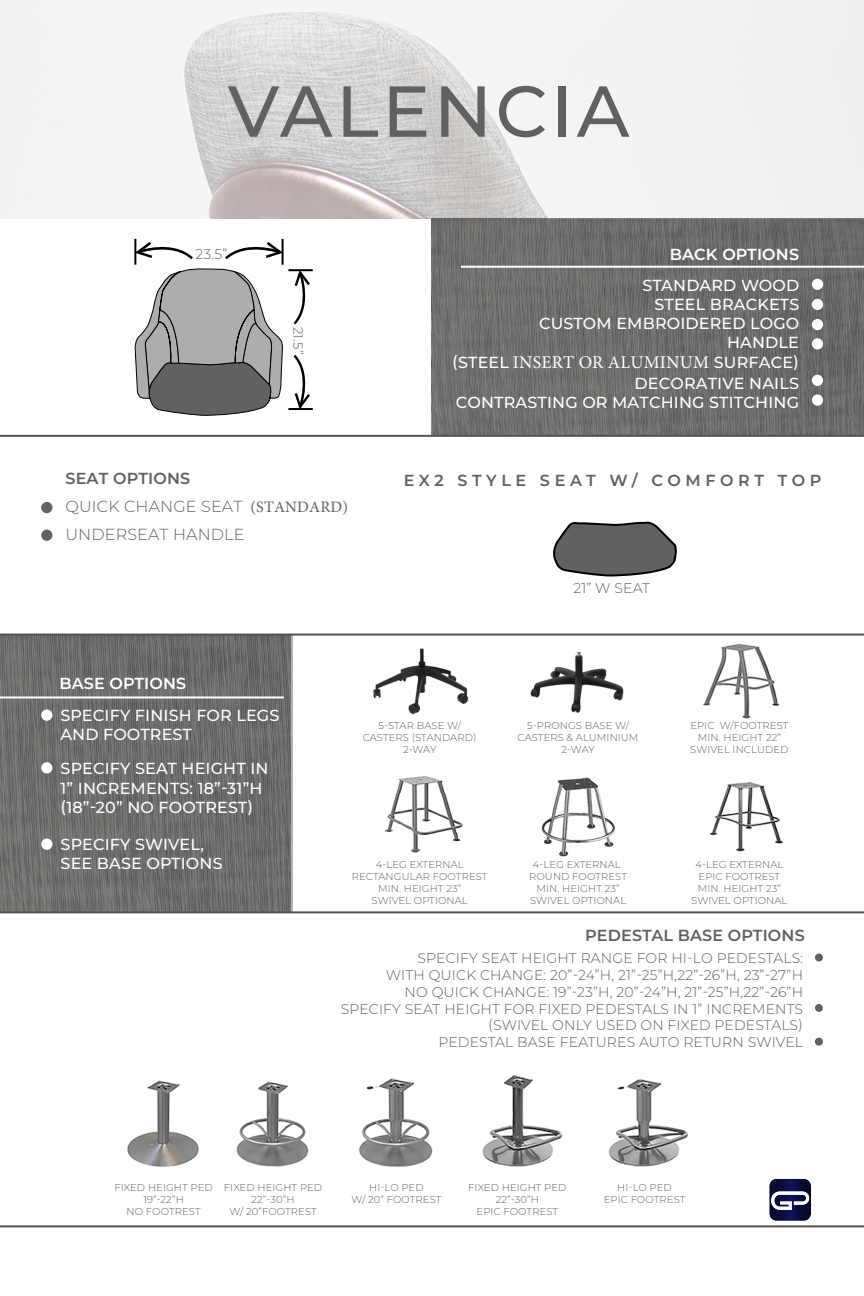
<style>
.page{position:relative;width:864px;height:1296px;background:#fff}
.page>*{position:absolute;margin:0;border:0;box-sizing:border-box;transform-origin:0 0}
.t1{font:500 72px "Montserrat";letter-spacing:.045em;color:#606161}
.t2{font:18px "Minion Pro";letter-spacing:.01em;color:#fff}
.t3{font:500 16px/19.2px "Montserrat";letter-spacing:.01em;color:#fff}
.t4{font:300 16px/27.6px "Montserrat";letter-spacing:.01em;color:#606161}
.t5{font:600 16px "Montserrat";letter-spacing:.28em;color:#606161}
.t6{font:600 16px "Montserrat";letter-spacing:.01em;color:#fff}
.t7{font:600 16px "Montserrat";letter-spacing:.01em;color:#606161}
.t8{font:300 14px/16.8px "Montserrat";letter-spacing:.01em;color:#606161;text-align:right}
.t9{font:300 13.2px "Montserrat";color:#606161}
.t10{font:300 10px/12px "Montserrat";letter-spacing:.01em;color:#606161;text-align:center}
.s1{font-weight:600}
.s2{font-family:"Minion Pro";font-weight:400}
.s3{font-family:"Montserrat";font-weight:500;font-size:16px}
</style>
<div class="page">
<img style="left:0;top:0;width:864px;height:218px">
<div style="left:432px;top:218px;width:432px;height:218px;background:#686868"></div>
<svg style="left:0;top:636px;width:293px;height:275px;background:#6d6c6b"></svg>
<img style="left:373px;top:648px;width:96px;height:67px">
<img style="left:530px;top:652px;width:94px;height:61px">
<img style="left:709px;top:782px;width:75px;height:70px">
<img style="left:703px;top:644px;width:77px;height:75px">
<img style="left:384px;top:776px;width:79px;height:77px">
<img style="left:541px;top:777px;width:74px;height:80px">
<img style="left:127px;top:1075px;width:562px;height:92px">
<hr style="left:0;top:696px;width:284px;height:2px;background:#fff">
<div style="left:41px;top:709px;width:11px;height:12px;background:#fff;border-radius:50%"></div>
<div style="left:41px;top:762px;width:11px;height:11px;background:#fff;border-radius:50%"></div>
<div style="left:41px;top:839px;width:11px;height:11px;background:#fff;border-radius:50%"></div>
<img style="left:769px;top:1178px;width:42px;height:43px">
<hr style="left:461px;top:266px;width:403px;height:2px;background:#fff">
<svg style="left:553px;top:521px;width:124px;height:56px"></svg>
<div style="left:812px;top:279px;width:11px;height:11px;background:#fff;border-radius:50%"></div>
<div style="left:812px;top:299px;width:11px;height:11px;background:#fff;border-radius:50%"></div>
<div style="left:812px;top:319px;width:11px;height:11px;background:#fff;border-radius:50%"></div>
<div style="left:812px;top:338px;width:11px;height:12px;background:#fff;border-radius:50%"></div>
<div style="left:812px;top:375px;width:11px;height:11px;background:#fff;border-radius:50%"></div>
<div style="left:812px;top:394px;width:11px;height:12px;background:#fff;border-radius:50%"></div>
<div style="left:815px;top:954px;width:8px;height:8px;background:#606161;border-radius:50%"></div>
<div style="left:815px;top:1004px;width:8px;height:8px;background:#606161;border-radius:50%"></div>
<div style="left:815px;top:1038px;width:8px;height:8px;background:#606161;border-radius:50%"></div>
<div style="left:41px;top:502px;width:11px;height:11px;background:#606161;border-radius:50%"></div>
<div style="left:41px;top:530px;width:11px;height:11px;background:#606161;border-radius:50%"></div>
<hr style="left:0;top:435px;width:864px;height:2px;background:#515351">
<hr style="left:0;top:634px;width:864px;height:2px;background:#515351">
<hr style="left:0;top:911px;width:864px;height:2px;background:#515351">
<hr style="left:0;top:1225px;width:864px;height:2px;background:#515351">
<hr style="left:282px;top:239px;width:2px;height:26px;background:#000">
<svg style="left:225px;top:239px;width:57px;height:20px"></svg>
<hr style="left:134px;top:239px;width:2px;height:26px;background:#000">
<svg style="left:136px;top:239px;width:57px;height:20px"></svg>
<hr style="left:288px;top:408px;width:25px;height:2px;background:#000">
<svg style="left:294px;top:355px;width:19px;height:54px"></svg>
<hr style="left:288px;top:269px;width:25px;height:2px;background:#000">
<svg style="left:294px;top:270px;width:19px;height:55px"></svg>
<svg style="left:134px;top:268px;width:149px;height:148px"></svg>
<h1 class="t1" style="left:228px;top:61px;width:403px">VALENCIA</h1>
<h3 class="t8" style="left:195px;top:245px;width:33px">23.5”</h3>
<h3 class="t6" style="left:670px;top:243px;width:131px">BACK OPTIONS</h3>
<h3 class="t9" style="left:307px;top:327px;width:29px;rotate:90deg">21.5”</h3>
<h3 class="t4" style="left:65px;top:465px;width:284px"><span class="s1">SEAT OPTIONS<br></span>QUICK CHANGE SEAT <span class="s2">(STANDARD)<br></span>UNDERSEAT HANDLE</h3>
<h3 class="t6" style="left:59px;top:672px;width:128px">BASE OPTIONS</h3>
<h3 class="t3" style="left:539px;top:275px;width:262px;text-align:right">STANDARD WOOD<br>STEEL BRACKETS<br>CUSTOM EMBROIDERED LOGO<br>HANDLE</h3>
<h2 class="t2" style="left:452px;top:350px;width:348px"><span class="s3">(STEEL</span> INSERT OR ALUMINUM <span class="s3">SURFACE)</span></h2>
<h3 class="t3" style="left:456px;top:373px;width:345px;text-align:right">DECORATIVE NAILS<br>CONTRASTING OR MATCHING STITCHING</h3>
<h3 class="t5" style="left:404px;top:469px;width:419px">EX2 STYLE SEAT W/ COMFORT TOP</h3>
<h3 class="t8" style="left:573px;top:579px;width:78px">21” W SEAT</h3>
<h3 class="t3" style="left:60px;top:705px;width:221px">SPECIFY FINISH FOR LEGS<br>AND FOOTREST</h3>
<h3 class="t3" style="left:61px;top:758px;width:209px">SPECIFY SEAT HEIGHT IN<br>1” INCREMENTS: 18”-31”H (18”-20” NO FOOTREST)</h3>
<h3 class="t3" style="left:61px;top:834px;width:164px">SPECIFY SWIVEL,<br>SEE BASE OPTIONS</h3>
<p class="t10" style="left:363px;top:720px;width:115px">5-STAR BASE W/<br>CASTERS (STANDARD)<br>2-WAY</p>
<p class="t10" style="left:518px;top:720px;width:122px">5-PRONGS BASE W/<br>CASTERS &amp; ALUMINIUM<br>2-WAY</p>
<p class="t10" style="left:690px;top:720px;width:100px">EPIC W/FOOTREST<br>MIN. HEIGHT 22”<br>SWIVEL INCLUDED</p>
<p class="t10" style="left:352px;top:858px;width:137px">4-LEG EXTERNAL<br>RECTANGULAR FOOTREST<br>MIN. HEIGHT 23”<br>SWIVEL OPTIONAL</p>
<p class="t10" style="left:529px;top:858px;width:99px">4-LEG EXTERNAL<br>ROUND FOOTREST<br>MIN. HEIGHT 23”<br>SWIVEL OPTIONAL</p>
<p class="t10" style="left:691px;top:858px;width:98px">4-LEG EXTERNAL<br>EPIC FOOTREST<br>MIN. HEIGHT 23”<br>SWIVEL OPTIONAL</p>
<h3 class="t7" style="left:585px;top:924px;width:221px">PEDESTAL BASE OPTIONS</h3>
<p class="t8" style="left:341px;top:949px;width:464px">SPECIFY SEAT HEIGHT RANGE FOR HI-LO PEDESTALS:<br>WITH QUICK CHANGE: 20”-24”H, 21”-25”H,22”-26”H, 23”-27”H<br>NO QUICK CHANGE: 19”-23”H, 20”-24”H, 21”-25”H,22”-26”H SPECIFY SEAT HEIGHT FOR FIXED PEDESTALS IN 1” INCREMENTS (SWIVEL ONLY USED ON FIXED PEDESTALS)<br>PEDESTAL BASE FEATURES AUTO RETURN SWIVEL</p>
<p class="t10" style="left:114px;top:1181px;width:100px">FIXED HEIGHT PED<br>19”-22”H<br>NO FOOTREST</p>
<p class="t10" style="left:224px;top:1181px;width:100px">FIXED HEIGHT PED<br>22”-30”H<br>W/ 20”FOOTREST</p>
<p class="t10" style="left:468px;top:1181px;width:100px">FIXED HEIGHT PED<br>22”-30”H<br>EPIC FOOTREST</p>
<p class="t10" style="left:351px;top:1181px;width:92px">HI-LO PED<br>W/ 20” FOOTREST</p>
<p class="t10" style="left:604px;top:1181px;width:83px">HI-LO PED<br>EPIC FOOTREST</p>
</div>
